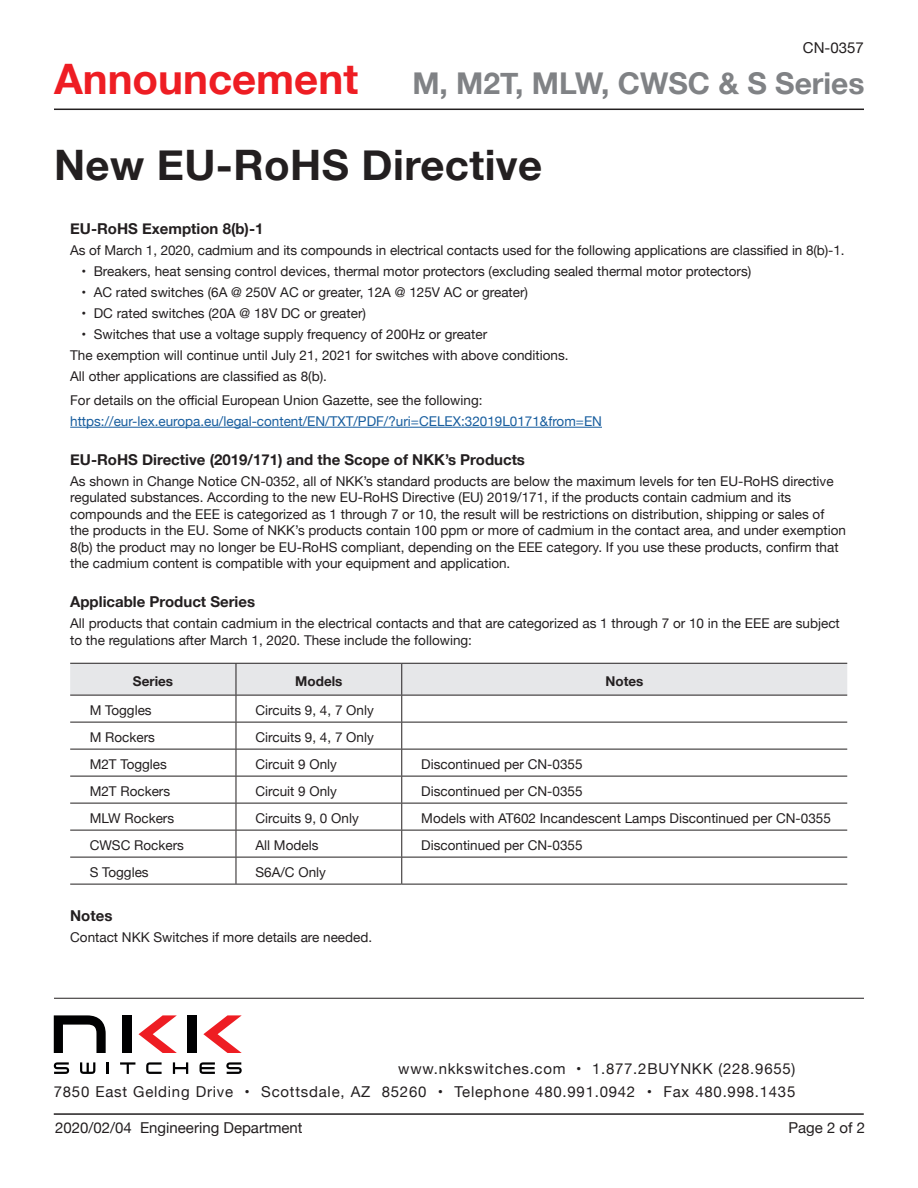
<style>
.page{position:relative;width:918px;height:1188px;background:#fff}
.page>*{position:absolute;margin:0;border:0;box-sizing:border-box;transform-origin:0 0}
.t1{font:700 42px "Helvetica Neue";letter-spacing:.01em;color:#231f20}
.t2{font:700 42px "Helvetica Neue";color:#ee1d23}
.t3{font:700 30px "Helvetica Neue";color:#808285}
.t4{font:15px "Helvetica Neue";letter-spacing:.05em;color:#231f20}
.Body_Text{font:700 15px "Helvetica Neue";color:#231f20}
.t5{font:15px "Helvetica Neue";color:#231f20}
.Body_Text-2{font:13.5px/16.5px "Helvetica Neue";color:#231f20}
.Body_Text-3{font:13.5px "Helvetica Neue";color:#175d9e}
.t6{font:700 13.5px "Helvetica Neue";color:#231f20}
</style>
<div class="page">
<hr style="left:54px;top:109px;width:810px;height:1px;background:#231f20">
<hr style="left:54px;top:1113px;width:810px;height:2px;background:#231f20">
<svg style="left:54px;top:1015px;width:52px;height:38px"></svg>
<div style="left:187px;top:1015px;width:9px;height:38px;background:#000001"></div>
<div style="left:122px;top:1015px;width:9px;height:38px;background:#000001"></div>
<svg style="left:139px;top:1015px;width:38px;height:38px"></svg>
<svg style="left:203px;top:1015px;width:39px;height:38px"></svg>
<svg style="left:107px;top:1062px;width:2px;height:12px"></svg>
<svg style="left:54px;top:1062px;width:15px;height:12px"></svg>
<svg style="left:226px;top:1062px;width:16px;height:12px"></svg>
<svg style="left:173px;top:1062px;width:15px;height:12px"></svg>
<svg style="left:200px;top:1062px;width:15px;height:12px"></svg>
<svg style="left:146px;top:1062px;width:16px;height:12px"></svg>
<svg style="left:120px;top:1062px;width:15px;height:12px"></svg>
<svg style="left:80px;top:1062px;width:15px;height:12px"></svg>
<hr style="left:54px;top:998px;width:810px;height:1px;background:#231f20">
<hr style="left:70px;top:427px;width:532px;height:1px;background:#175d9e">
<svg style="left:70px;top:664px;width:777px;height:220px"></svg>
<hr style="left:70px;top:884px;width:166px;height:1px;background:#231f20">
<hr style="left:236px;top:884px;width:166px;height:1px;background:#231f20">
<hr style="left:402px;top:884px;width:445px;height:1px;background:#231f20">
<hr style="left:70px;top:663px;width:166px;height:1px;background:#231f20">
<hr style="left:236px;top:663px;width:166px;height:1px;background:#231f20">
<hr style="left:402px;top:663px;width:445px;height:1px;background:#231f20">
<hr style="left:236px;top:664px;width:1px;height:31px;background:#231f20">
<hr style="left:401px;top:664px;width:1px;height:31px;background:#231f20">
<hr style="left:70px;top:695px;width:166px;height:1px;background:#231f20">
<hr style="left:236px;top:695px;width:166px;height:1px;background:#231f20">
<hr style="left:402px;top:695px;width:445px;height:1px;background:#231f20">
<p class="t2" style="left:54px;top:46px;width:306px">Announcement</p>
<p class="t4" style="left:803px;top:37px;width:62px">CN-0357</p>
<p class="t3" style="left:412px;top:59px;width:454px">M, M2T, MLW, CWSC &amp; S Series</p>
<p class="t1" style="left:54px;top:132px;width:490px">New EU-RoHS Directive</p>
<p class="Body_Text" style="left:70px;top:217px;width:195px">EU-RoHS Exemption 8(b)-1</p>
<p class="Body_Text-2" style="left:70px;top:243px;width:776px">As of March 1, 2020, cadmium and its compounds in electrical contacts used for the following applications are classified in 8(b)-1.</p>
<p class="Body_Text-2" style="left:81px;top:264px;width:671px">• Breakers, heat sensing control devices, thermal motor protectors (excluding sealed thermal motor protectors)</p>
<p class="Body_Text-2" style="left:81px;top:285px;width:448px">• AC rated switches (6A @ 250V AC or greater, 12A @ 125V AC or greater)</p>
<p class="Body_Text-2" style="left:81px;top:306px;width:286px">• DC rated switches (20A @ 18V DC or greater)</p>
<p class="Body_Text-2" style="left:81px;top:327px;width:407px">• Switches that use a voltage supply frequency of 200Hz or greater</p>
<p class="Body_Text-2" style="left:70px;top:348px;width:500px">The exemption will continue until July 21, 2021 for switches with above conditions.</p>
<p class="Body_Text-2" style="left:70px;top:369px;width:258px">All other applications are classified as 8(b).</p>
<p class="Body_Text-2" style="left:70px;top:393px;width:414px">For details on the official European Union Gazette, see the following:</p>
<p class="Body_Text-3" style="left:70px;top:411px;width:533px">https://eur-lex.europa.eu/legal-content/EN/TXT/PDF/?uri=CELEX:32019L0171&amp;from=EN</p>
<p class="Body_Text" style="left:70px;top:448px;width:456px">EU-RoHS Directive (2019/171) and the Scope of NKK’s Products</p>
<p class="Body_Text-2" style="left:70px;top:474px;width:777px">As shown in Change Notice CN-0352, all of NKK’s standard products are below the maximum levels for ten EU-RoHS directive regulated substances. According to the new EU-RoHS Directive (EU) 2019/171, if the products contain cadmium and its compounds and the EEE is categorized as 1 through 7 or 10, the result will be restrictions on distribution, shipping or sales of the products in the EU. Some of NKK’s products contain 100 ppm or more of cadmium in the contact area, and under exemption 8(b) the product may no longer be EU-RoHS compliant, depending on the EEE category. If you use these products, confirm that the cadmium content is compatible with your equipment and application.</p>
<p class="Body_Text" style="left:70px;top:590px;width:186px">Applicable Product Series</p>
<p class="Body_Text-2" style="left:70px;top:616px;width:771px">All products that contain cadmium in the electrical contacts and that are categorized as 1 through 7 or 10 in the EEE are subject to the regulations after March 1, 2020. These include the following:</p>
<p class="t6" style="left:133px;top:670px;width:42px">Series</p>
<p class="t6" style="left:295px;top:670px;width:49px">Models</p>
<p class="t6" style="left:606px;top:670px;width:40px">Notes</p>
<p class="Body_Text-2" style="left:90px;top:703px;width:64px">M Toggles</p>
<p class="Body_Text-2" style="left:255px;top:703px;width:120px">Circuits 9, 4, 7 Only</p>
<p class="Body_Text-2" style="left:90px;top:730px;width:67px">M Rockers</p>
<p class="Body_Text-2" style="left:255px;top:730px;width:120px">Circuits 9, 4, 7 Only</p>
<p class="Body_Text-2" style="left:90px;top:757px;width:79px">M2T Toggles</p>
<p class="Body_Text-2" style="left:255px;top:757px;width:83px">Circuit 9 Only</p>
<p class="Body_Text-2" style="left:421px;top:757px;width:163px">Discontinued per CN-0355</p>
<p class="Body_Text-2" style="left:90px;top:784px;width:82px">M2T Rockers</p>
<p class="Body_Text-2" style="left:255px;top:784px;width:83px">Circuit 9 Only</p>
<p class="Body_Text-2" style="left:421px;top:784px;width:163px">Discontinued per CN-0355</p>
<p class="Body_Text-2" style="left:90px;top:811px;width:86px">MLW Rockers</p>
<p class="Body_Text-2" style="left:255px;top:811px;width:105px">Circuits 9, 0 Only</p>
<p class="Body_Text-2" style="left:421px;top:811px;width:411px">Models with AT602 Incandescent Lamps Discontinued per CN-0355</p>
<p class="Body_Text-2" style="left:90px;top:838px;width:96px">CWSC Rockers</p>
<p class="Body_Text-2" style="left:255px;top:838px;width:65px">All Models</p>
<p class="Body_Text-2" style="left:421px;top:838px;width:163px">Discontinued per CN-0355</p>
<p class="Body_Text-2" style="left:90px;top:865px;width:60px">S Toggles</p>
<p class="Body_Text-2" style="left:255px;top:865px;width:72px">S6A/C Only</p>
<p class="Body_Text" style="left:70px;top:904px;width:44px">Notes</p>
<p class="Body_Text-2" style="left:70px;top:930px;width:304px">Contact NKK Switches if more details are needed.</p>
<p class="t4" style="left:398px;top:1058px;width:399px">www.nkkswitches.com • 1.877.2BUYNKK (228.9655)</p>
<p class="t4" style="left:54px;top:1081px;width:743px">7850 East Gelding Drive • Scottsdale, AZ 85260 • Telephone 480.991.0942 • Fax 480.998.1435</p>
<p class="t5" style="left:55px;top:1117px;width:249px">2020/02/04 Engineering Department</p>
<p class="t4" style="left:788px;top:1117px;width:78px">Page 2 of 2</p>
</div>
